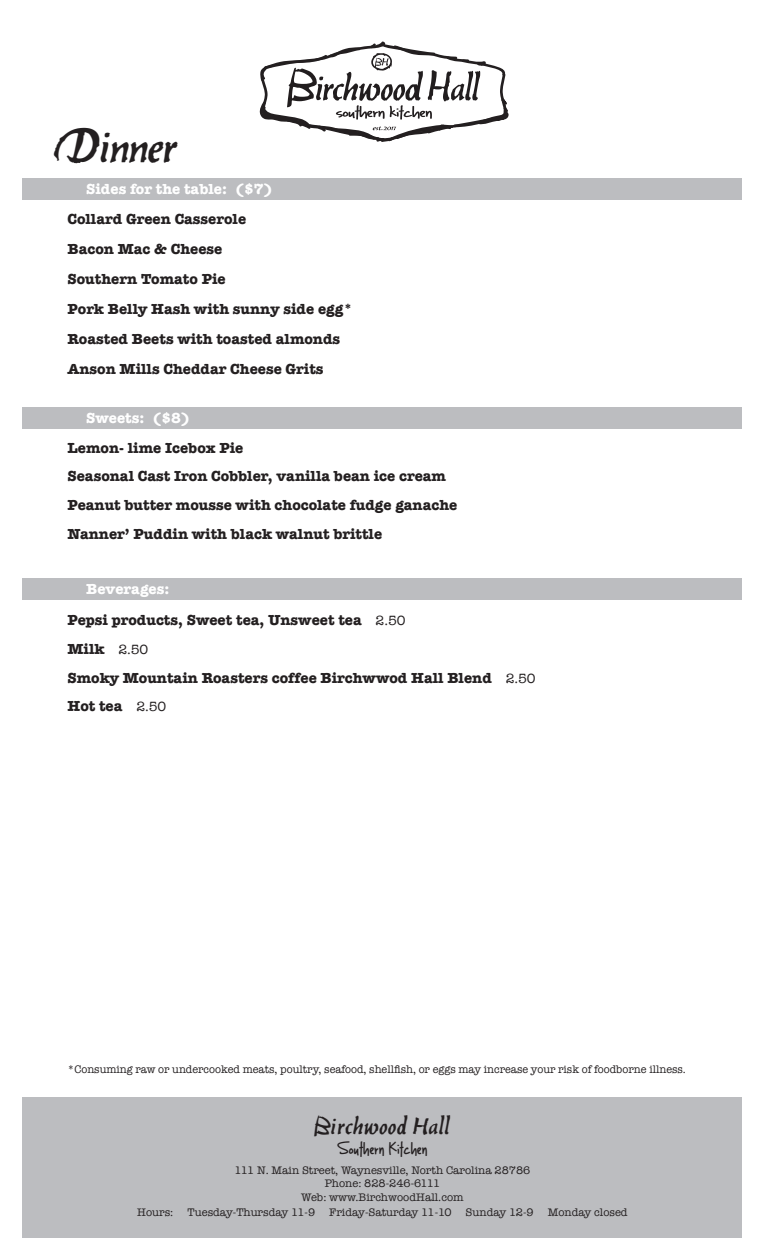
<style>
.page{position:relative;width:765px;height:1260px;background:#fff}
.page>*{position:absolute;margin:0;border:0;box-sizing:border-box;transform-origin:0 0}
.t1{font:50px "Balthazar";letter-spacing:-.05em;color:#231f20}
.t2{font:26px "Balthazar";letter-spacing:-.02em;color:#231f20}
.t3{font:16.25px "Lightupthe World";color:#231f20}
.t4{font:700 15px/28.8px "American Typewriter";color:#231f20}
.t5{font:700 15px "American Typewriter";color:#fff}
.t6{font:11.25px/13.8px "American Typewriter";color:#231f20;text-align:center}
.s1{font-weight:400;font-size:13.75px}
</style>
<div class="page">
<div style="left:22px;top:408px;width:720px;height:21px;background:#bcbdc0"></div>
<div style="left:22px;top:578px;width:720px;height:22px;background:#bcbdc0"></div>
<div style="left:22px;top:179px;width:720px;height:21px;background:#bcbdc0"></div>
<svg style="left:259px;top:41px;width:250px;height:101px"></svg>
<div style="left:22px;top:1098px;width:720px;height:140px;background:#bcbdc0"></div>
<h1 class="t1" style="left:52px;top:113px;width:129px">Dinner</h1>
<p class="t5" style="left:86px;top:176px;width:189px">Sides for the table: ($7)</p>
<p class="t4" style="left:68px;top:204px;width:287px;line-height:30px">Collard Green Casserole<br>Bacon Mac &amp; Cheese<br>Southern Tomato Pie<br>Pork Belly Hash with sunny side egg*<br>Roasted Beets with toasted almonds<br>Anson Mills Cheddar Cheese Grits</p>
<p class="t5" style="left:86px;top:405px;width:106px">Sweets: ($8)</p>
<p class="t4" style="left:68px;top:432px;width:391px">Lemon- lime Icebox Pie<br>Seasonal Cast Iron Cobbler, vanilla bean ice cream Peanut butter mousse with chocolate fudge ganache Nanner’ Puddin with black walnut brittle</p>
<p class="t5" style="left:86px;top:576px;width:85px">Beverages:</p>
<p class="t4" style="left:68px;top:605px;width:470px">Pepsi products, Sweet tea, Unsweet tea <span class="s1">2.50<br></span>Milk <span class="s1">2.50<br></span>Smoky Mountain Roasters coffee Birchwwod Hall Blend <span class="s1">2.50<br></span>Hot tea <span class="s1">2.50</span></p>
<p class="t6" style="left:68px;top:1062px;width:620px">*Consuming raw or undercooked meats, poultry, seafood, shellfish, or eggs may increase your risk of foodborne illness.</p>
<h2 class="t2" style="left:331px;top:1109px;width:121px">irchwoool Hall</h2>
<p class="t3" style="left:338px;top:1140px;width:91px">Southern Kitchen</p>
<p class="t6" style="left:235px;top:1163px;width:297px">111 N. Main Street, Waynesville, North Carolina 28786<br>Phone: 828-246-6111<br>Web: www.BirchwoodHall.com</p>
<p class="t6" style="left:137px;top:1205px;width:38px">Hours:</p>
<p class="t6" style="left:187px;top:1205px;width:129px">Tuesday-Thursday 11-9</p>
<p class="t6" style="left:329px;top:1205px;width:124px">Friday-Saturday 11-10</p>
<p class="t6" style="left:466px;top:1205px;width:164px">Sunday 12-9 Monday closed</p>
</div>
